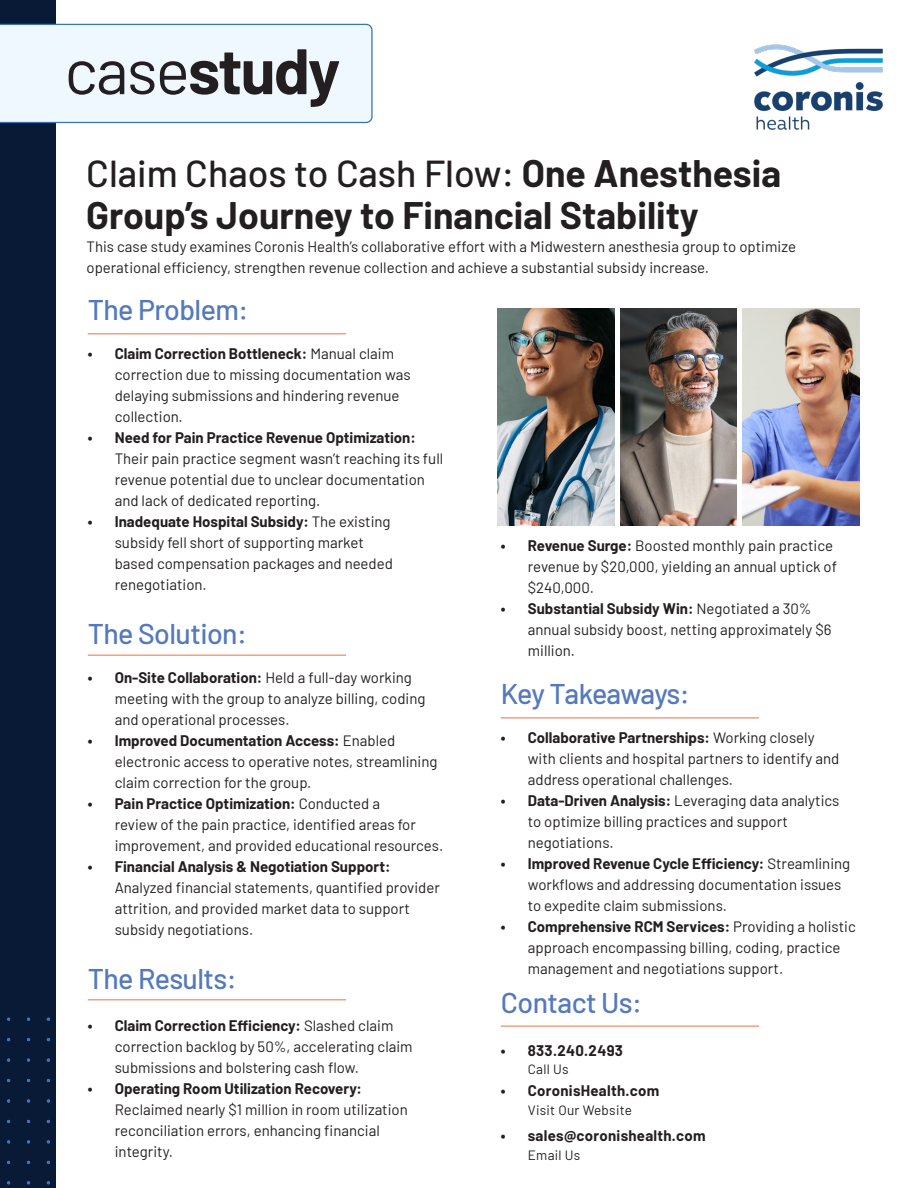
<style>
.page{position:relative;width:918px;height:1188px;background:#fff}
.page>*{position:absolute;margin:0;border:0;box-sizing:border-box;transform-origin:0 0}
.t1{font:700 64.2px "Barlow";letter-spacing:-.03em;color:#231f20}
.t2{font:700 37.5px/41.5px "Barlow";color:#231f20}
.t3{font:500 28.5px "Barlow";letter-spacing:-.02em;color:#5479bd}
.t4{font:500 28.5px "Barlow";letter-spacing:-.04em;color:#5479bd}
.t5{font:15px/21px "Barlow";color:#231f20}
.t6{font:700 15px "Barlow";letter-spacing:.02em;color:#231f20}
.t7{font:13.5px "Barlow";letter-spacing:.02em;color:#231f20}
.s1{font-weight:400}
.s2{font-weight:500}
.s3{font-weight:700}
</style>
<div class="page">
<div style="left:0;top:0;width:56px;height:1188px;background:#081a36"></div>
<div style="left:0;top:24px;width:373px;height:99px;background:#f0f8ff"></div>
<img style="left:754px;top:44px;width:129px;height:86px">
<img style="left:7px;top:1017px;width:43px;height:168px">
<img style="left:498px;top:308px;width:116px;height:217px">
<img style="left:620px;top:308px;width:117px;height:217px">
<img style="left:743px;top:308px;width:116px;height:217px">
<hr style="left:88px;top:333px;width:258px;height:1px;background:#f69e80">
<hr style="left:88px;top:654px;width:258px;height:2px;background:#f69e80">
<hr style="left:501px;top:717px;width:258px;height:2px;background:#f69e80">
<hr style="left:501px;top:1025px;width:258px;height:2px;background:#f69e80">
<hr style="left:88px;top:999px;width:258px;height:1px;background:#f69e80">
<p class="t1" style="left:65px;top:24px;width:277px"><span class="s1">case</span>study</p>
<p class="t2" style="left:86px;top:150px;width:696px"><span class="s2">Claim Chaos to Cash Flow:</span> One Anesthesia<br>Group’s Journey to Financial Stability</p>
<p class="t5" style="left:87px;top:235px;width:711px">This case study examines Coronis Health’s collaborative effort with a Midwestern anesthesia group to optimize operational efficiency, strengthen revenue collection and achieve a substantial subsidy increase.</p>
<p class="t3" style="left:88px;top:289px;width:162px">The Problem:</p>
<p class="t5" style="left:115px;top:342px;width:297px;text-indent:-27px"><span class="s3">• Claim Correction Bottleneck:</span> Manual claim correction due to missing documentation was delaying submissions and hindering revenue collection.</p>
<p class="t5" style="left:115px;top:426px;width:330px;text-indent:-27px"><span class="s3">• Need for Pain Practice Revenue Optimization:<br></span>Their pain practice segment wasn’t reaching its full revenue potential due to unclear documentation and lack of dedicated reporting.</p>
<p class="t5" style="left:115px;top:510px;width:280px;text-indent:-27px"><span class="s3">• Inadequate Hospital Subsidy:</span> The existing subsidy fell short of supporting market based compensation packages and needed renegotiation.</p>
<p class="t3" style="left:88px;top:613px;width:161px">The Solution:</p>
<p class="t5" style="left:115px;top:666px;width:312px;text-indent:-27px"><span class="s3">• On-Site Collaboration:</span> Held a full-day working meeting with the group to analyze billing, coding and operational processes.</p>
<p class="t5" style="left:115px;top:729px;width:324px;text-indent:-27px"><span class="s3">• Improved Documentation Access:</span> Enabled electronic access to operative notes, streamlining claim correction for the group.</p>
<p class="t5" style="left:115px;top:792px;width:330px;text-indent:-27px"><span class="s3">• Pain Practice Optimization:</span> Conducted a<br>review of the pain practice, identified areas for improvement, and provided educational resources.</p>
<p class="t5" style="left:115px;top:855px;width:327px;text-indent:-27px"><span class="s3">• Financial Analysis &amp; Negotiation Support:<br></span>Analyzed financial statements, quantified provider attrition, and provided market data to support subsidy negotiations.</p>
<p class="t3" style="left:88px;top:958px;width:150px">The Results:</p>
<p class="t5" style="left:115px;top:1014px;width:299px;text-indent:-27px"><span class="s3">• Claim Correction Efficiency:</span> Slashed claim correction backlog by 50%, accelerating claim submissions and bolstering cash flow.</p>
<p class="t5" style="left:115px;top:1077px;width:295px;text-indent:-27px"><span class="s3">• Operating Room Utilization Recovery:<br></span>Reclaimed nearly $1 million in room utilization reconciliation errors, enhancing financial integrity.</p>
<p class="t5" style="left:528px;top:534px;width:311px;text-indent:-27px"><span class="s3">• Revenue Surge:</span> Boosted monthly pain practice revenue by $20,000, yielding an annual uptick of $240,000.</p>
<p class="t5" style="left:528px;top:597px;width:305px;text-indent:-27px"><span class="s3">• Substantial Subsidy Win:</span> Negotiated a 30% annual subsidy boost, netting approximately $6 million.</p>
<p class="t4" style="left:501px;top:673px;width:191px">Key Takeaways:</p>
<p class="t5" style="left:528px;top:726px;width:313px;text-indent:-27px"><span class="s3">• Collaborative Partnerships:</span> Working closely with clients and hospital partners to identify and address operational challenges.</p>
<p class="t5" style="left:528px;top:789px;width:313px;text-indent:-27px"><span class="s3">• Data-Driven Analysis:</span> Leveraging data analytics to optimize billing practices and support negotiations.</p>
<p class="t5" style="left:528px;top:852px;width:324px;text-indent:-27px"><span class="s3">• Improved Revenue Cycle Efficiency:</span> Streamlining workflows and addressing documentation issues to expedite claim submissions.</p>
<p class="t5" style="left:528px;top:915px;width:329px;text-indent:-27px"><span class="s3">• Comprehensive RCM Services:</span> Providing a holistic approach encompassing billing, coding, practice management and negotiations support.</p>
<p class="t3" style="left:501px;top:982px;width:143px">Contact Us:</p>
<p class="t6" style="left:501px;top:1039px;width:124px">• 833.240.2493</p>
<p class="t7" style="left:528px;top:1059px;width:42px">Call Us</p>
<p class="t6" style="left:501px;top:1080px;width:160px">• CoronisHealth.com</p>
<p class="t7" style="left:528px;top:1101px;width:106px">Visit Our Website</p>
<p class="t6" style="left:501px;top:1125px;width:206px">• sales@coronishealth.com</p>
<p class="t7" style="left:528px;top:1145px;width:54px">Email Us</p>
</div>
